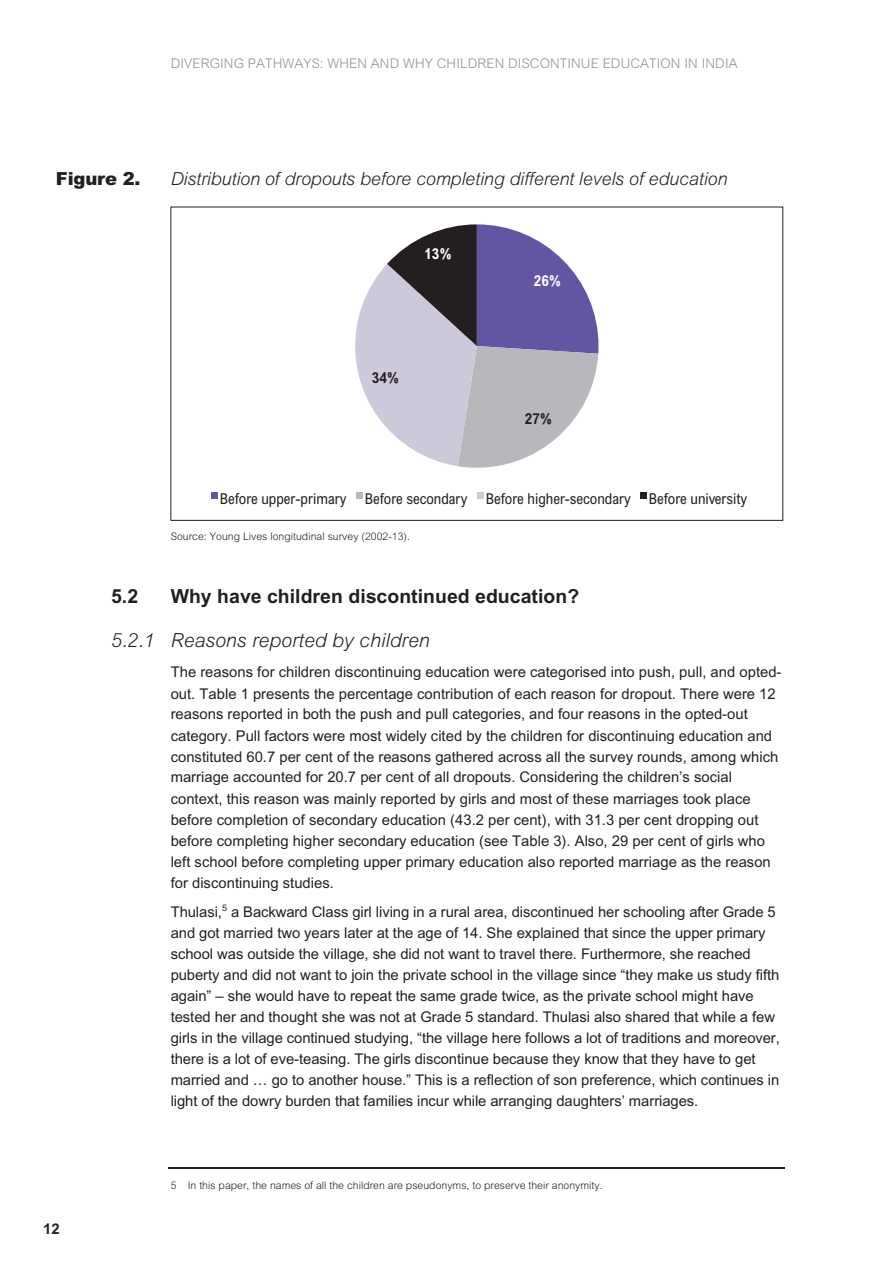
<style>
.page{position:relative;width:893px;height:1263px;background:#fff}
.page>*{position:absolute;margin:0;border:0;box-sizing:border-box;transform-origin:0 0}
.t1{font:700 19.5px "Arial";color:#231f20}
.t2{font:italic 300 19.5px "Arial";color:#231f20}
.t3{font:italic 300 18px "Arial";letter-spacing:-.01em;color:#231f20}
.t4{font:900 18px "Arial";letter-spacing:-.01em;color:#231f20}
.t5{font:condensed 15px "Arial";color:#231f20}
.t6{font:700 condensed 15px "Arial";color:#fff}
.t7{font:700 condensed 15px "Arial";color:#231f20}
.t8{font:14.7px/21px "Arial";color:#231f20}
.t9{font:700 14.7px "Arial";color:#231f20}
.t10{font:300 13.35px "Arial";letter-spacing:.01em;color:#919396}
.t11{font:300 10.5px "Arial";letter-spacing:.005em;color:#231f20}
</style>
<div class="page">
<hr style="left:168px;top:1167px;width:617px;height:1px;background:#231f20">
<svg style="left:355px;top:224px;width:243px;height:244px"></svg>
<div style="left:211px;top:492px;width:6px;height:7px;background:#6255a3"></div>
<div style="left:356px;top:492px;width:6px;height:7px;background:#b7b8bb"></div>
<div style="left:477px;top:492px;width:6px;height:7px;background:#cdc9da"></div>
<div style="left:640px;top:492px;width:6px;height:7px;background:#231f20"></div>
<p class="t10" style="left:171px;top:59px;width:568px">DIVERGING PATHWAYS: WHEN AND WHY CHILDREN DISCONTINUE EDUCATION IN INDIA</p>
<p class="t4" style="left:56px;top:168px;width:86px">Figure 2.</p>
<p class="t3" style="left:171px;top:172px;width:558px">Distribution of dropouts before completing different levels of education</p>
<p class="t6" style="left:424px;top:247px;width:29px">13%</p>
<p class="t7" style="left:372px;top:371px;width:29px">34%</p>
<p class="t6" style="left:534px;top:274px;width:29px">26%</p>
<p class="t7" style="left:525px;top:412px;width:29px">27%</p>
<p class="t5" style="left:220px;top:492px;width:529px">Before upper-primary Before secondary Before higher-secondary Before university</p>
<p class="t11" style="left:171px;top:533px;width:241px">Source: Young Lives longitudinal survey (2002-13).</p>
<h1 class="t1" style="left:111px;top:589px;width:29px">5.2</h1>
<h1 class="t1" style="left:171px;top:589px;width:410px">Why have children discontinued education?</h1>
<h1 class="t2" style="left:111px;top:633px;width:320px">5.2.1 Reasons reported by children</h1>
<p class="t8" style="left:171px;top:663px;width:612px">The reasons for children discontinuing education were categorised into push, pull, and opted&shy;out. Table 1 presents the percentage contribution of each reason for dropout. There were 12 reasons reported in both the push and pull categories, and four reasons in the opted-out category. Pull factors were most widely cited by the children for discontinuing education and constituted 60.7 per cent of the reasons gathered across all the survey rounds, among which marriage accounted for 20.7 per cent of all dropouts. Considering the children’s social context, this reason was mainly reported by girls and most of these marriages took place before completion of secondary education (43.2 per cent), with 31.3 per cent dropping out before completing higher secondary education (see Table 3). Also, 29 per cent of girls who left school before completing upper primary education also reported marriage as the reason for discontinuing studies.</p>
<p class="t8" style="left:171px;top:902px;width:611px">Thulasi,<sup>5</sup> a Backward Class girl living in a rural area, discontinued her schooling after Grade 5 and got married two years later at the age of 14. She explained that since the upper primary school was outside the village, she did not want to travel there. Furthermore, she reached puberty and did not want to join the private school in the village since “they make us study fifth again” – she would have to repeat the same grade twice, as the private school might have tested her and thought she was not at Grade 5 standard. Thulasi also shared that while a few girls in the village continued studying, “the village here follows a lot of traditions and moreover, there is a lot of eve-teasing. The girls discontinue because they know that they have to get married and … go to another house.” This is a reflection of son preference, which continues in light of the dowry burden that families incur while arranging daughters’ marriages.</p>
<p class="t9" style="left:43px;top:1224px;width:18px">12</p>
<p class="t11" style="left:171px;top:1181px;width:433px">5 In this paper, the names of all the children are pseudonyms, to preserve their anonymity.</p>
</div>
